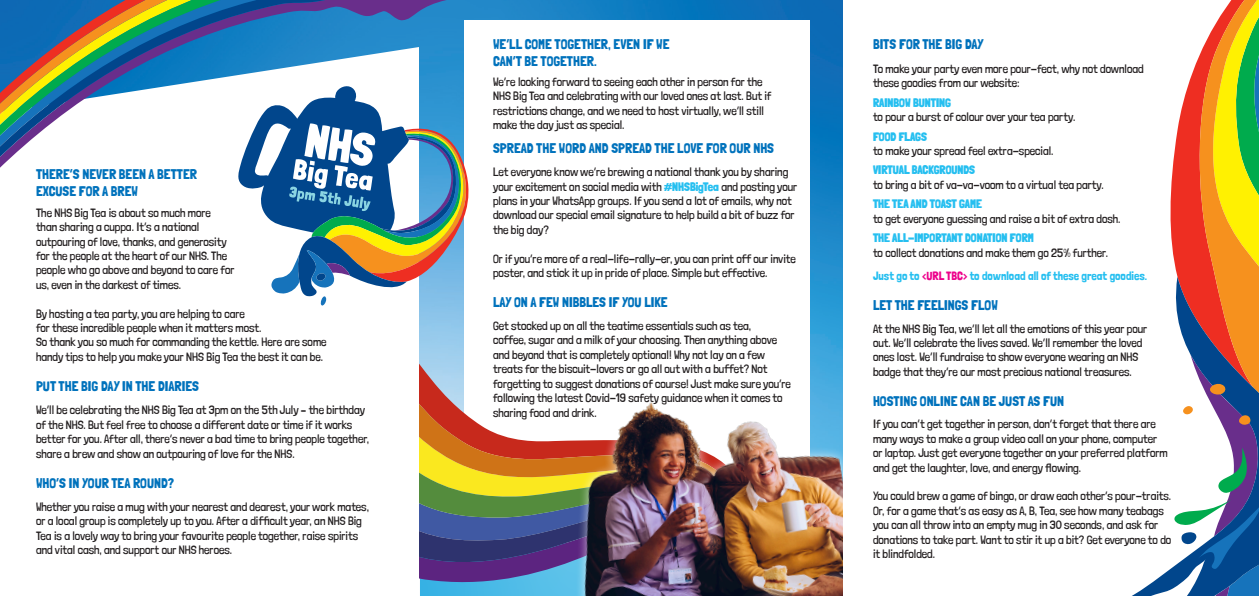
<style>
.page{position:relative;width:1259px;height:596px;background:#fff}
.page>*{position:absolute;margin:0;border:0;box-sizing:border-box;transform-origin:0 0}
.t1{font:14px/16.8px "Londrina Solid";color:#0072bc}
.t2{font:300 12px/14.4px "Londrina Solid";color:#231f20}
.t3{font:12px "Londrina Solid";color:#26bff0}
.s1{font-weight:900;color:#26bff0}
.s2{color:#ed028c}
</style>
<div class="page">
<img style="left:420px;top:0;width:423px;height:368px">
<svg style="left:0;top:0;width:484px;height:168px"></svg>
<div style="left:464px;top:20px;width:345px;height:454px;background:#fff"></div>
<svg style="left:420px;top:356px;width:44px;height:14px"></svg>
<svg style="left:420px;top:370px;width:44px;height:37px;background:#b98992"></svg>
<svg style="left:420px;top:407px;width:107px;height:47px"></svg>
<svg style="left:420px;top:454px;width:107px;height:141px;background:#717869"></svg>
<img style="left:527px;top:368px;width:316px;height:227px">
<svg style="left:238px;top:86px;width:230px;height:219px"></svg>
<svg style="left:1170px;top:166px;width:3px;height:87px"></svg>
<svg style="left:1133px;top:567px;width:40px;height:28px"></svg>
<svg style="left:1173px;top:0;width:86px;height:595px"></svg>
<p class="t1" style="left:36px;top:165px;width:163px">THERE’S NEVER BEEN A BETTER<br>EXCUSE FOR A BREW</p>
<p class="t2" style="left:36px;top:205px;width:200px">The NHS Big Tea is about so much more than sharing a cuppa. It’s a national outpouring of love, thanks, and generosity for the people at the heart of our NHS. The people who go above and beyond to care for us, even in the darkest of times.</p>
<p class="t2" style="left:36px;top:306px;width:292px">By hosting a tea party, you are helping to care<br>for these incredible people when it matters most.<br>So thank you so much for commanding the kettle. Here are some handy tips to help you make your NHS Big Tea the best it can be.</p>
<p class="t1" style="left:36px;top:377px;width:165px">PUT THE BIG DAY IN THE DIARIES</p>
<p class="t2" style="left:36px;top:402px;width:334px">We’ll be celebrating the NHS Big Tea at 3pm on the 5th July – the birthday of the NHS. But feel free to choose a different date or time if it works better for you. After all, there’s never a bad time to bring people together, share a brew and show an outpouring of love for the NHS.</p>
<p class="t1" style="left:36px;top:474px;width:140px">WHO’S IN YOUR TEA ROUND?</p>
<p class="t2" style="left:36px;top:499px;width:334px">Whether you raise a mug with your nearest and dearest, your work mates, or a local group is completely up to you. After a difficult year, an NHS Big Tea is a lovely way to bring your favourite people together, raise spirits and vital cash, and support our NHS heroes.</p>
<p class="t1" style="left:493px;top:36px;width:178px">WE’LL COME TOGETHER, EVEN IF WE<br>CAN’T BE TOGETHER.</p>
<p class="t2" style="left:493px;top:74px;width:280px">We’re looking forward to seeing each other in person for the NHS Big Tea and celebrating with our loved ones at last. But if restrictions change, and we need to host virtually, we’ll still make the day just as special.</p>
<p class="t1" style="left:493px;top:140px;width:282px">SPREAD THE WORD AND SPREAD THE LOVE FOR OUR NHS</p>
<p class="t2" style="left:493px;top:164px;width:306px">Let everyone know we’re brewing a national thank you by sharing your excitement on social media with <span class="s1">#NHSBigTea</span> and posting your plans in your WhatsApp groups. If you send a lot of emails, why not download our special email signature to help build a bit of buzz for the big day?</p>
<p class="t2" style="left:493px;top:251px;width:304px">Or if you’re more of a real-life-rally-er, you can print off our invite poster, and stick it up in pride of place. Simple but effective.</p>
<p class="t1" style="left:493px;top:293px;width:176px">LAY ON A FEW NIBBLES IF YOU LIKE</p>
<p class="t2" style="left:493px;top:318px;width:299px">Get stocked up on all the teatime essentials such as tea,<br>coffee, sugar and a milk of your choosing. Then anything above and beyond that is completely optional! Why not lay on a few treats for the biscuit-lovers or go all out with a buffet? Not forgetting to suggest donations of course! Just make sure you’re following the latest Covid-19 safety guidance when it comes to sharing food and drink.</p>
<p class="t1" style="left:873px;top:36px;width:112px">BITS FOR THE BIG DAY</p>
<p class="t2" style="left:873px;top:61px;width:272px">To make your party even more pour-fect, why not download these goodies from our website:</p>
<p class="t2" style="left:873px;top:95px;width:204px"><span class="s1">RAINBOW BUNTING<br></span>to pour a burst of colour over your tea party.</p>
<p class="t2" style="left:873px;top:129px;width:182px"><span class="s1">FOOD FLAGS<br></span>to make your spread feel extra-special.</p>
<p class="t2" style="left:873px;top:163px;width:232px"><span class="s1">VIRTUAL BACKGROUNDS<br></span>to bring a bit of va-va-voom to a virtual tea party.</p>
<p class="t2" style="left:873px;top:196px;width:249px"><span class="s1">THE TEA AND TOAST GAME<br></span>to get everyone guessing and raise a bit of extra dosh.</p>
<p class="t2" style="left:873px;top:230px;width:236px"><span class="s1">THE ALL-IMPORTANT DONATION FORM<br></span>to collect donations and make them go 25% further.</p>
<p class="t3" style="left:873px;top:268px;width:275px">Just go to <span class="s2">&lt;URL TBC&gt;</span> to download all of these great goodies.</p>
<p class="t1" style="left:873px;top:296px;width:126px">LET THE FEELINGS FLOW</p>
<p class="t2" style="left:873px;top:321px;width:276px">At the NHS Big Tea, we’ll let all the emotions of this year pour out. We’ll celebrate the lives saved. We’ll remember the loved ones lost. We’ll fundraise to show everyone wearing an NHS badge that they’re our most precious national treasures.</p>
<p class="t1" style="left:873px;top:392px;width:193px">HOSTING ONLINE CAN BE JUST AS FUN</p>
<p class="t2" style="left:873px;top:416px;width:296px">If you can’t get together in person, don’t forget that there are many ways to make a group video call on your phone, computer or laptop. Just get everyone together on your preferred platform and get the laughter, love, and energy flowing.</p>
<p class="t2" style="left:873px;top:488px;width:300px">You could brew a game of bingo, or draw each other’s pour-traits.<br>Or, for a game that’s as easy as A, B, Tea, see how many teabags you can all throw into an empty mug in 30 seconds, and ask for donations to take part. Want to stir it up a bit? Get everyone to do it blindfolded.</p>
</div>
